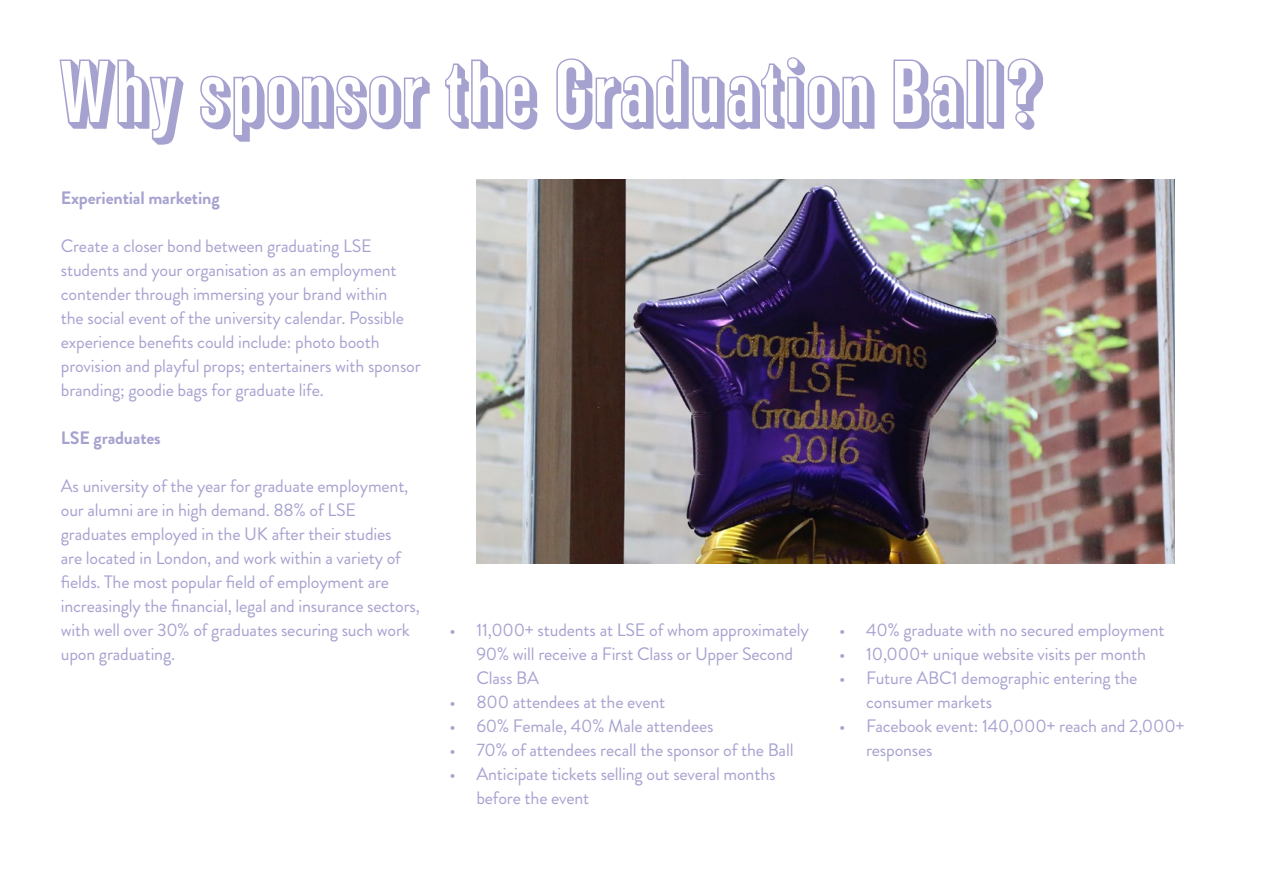
<style>
.page{position:relative;width:1263px;height:893px;background:#fff}
.page>*{position:absolute;margin:0;border:0;box-sizing:border-box;transform-origin:0 0}
.t1{font:500 90px "Shadow Gothic";color:#a6a2d0}
.t2{font:18px/24px "Brandon Grotesque";letter-spacing:-.01em;color:#a6a2d0}
.t3{font:700 18px "Brandon Grotesque";letter-spacing:-.01em;color:#a6a2d0}
</style>
<div class="page">
<img style="left:476px;top:180px;width:698px;height:384px">
<h1 class="t1" style="left:60px;top:38px;width:987px">Why sponsor the Graduation Ball?</h1>
<p class="t3" style="left:61px;top:185px;width:160px">Experiential marketing</p>
<p class="t2" style="left:61px;top:234px;width:361px">Create a closer bond between graduating LSE students and your organisation as an employment contender through immersing your brand within<br>the social event of the university calendar. Possible experience benefits could include: photo booth provision and playful props; entertainers with sponsor branding; goodie bags for graduate life.</p>
<p class="t3" style="left:61px;top:425px;width:101px">LSE graduates</p>
<p class="t2" style="left:61px;top:474px;width:361px">As university of the year for graduate employment, our alumni are in high demand. 88% of LSE graduates employed in the UK after their studies<br>are located in London, and work within a variety of fields. The most popular field of employment are increasingly the financial, legal and insurance sectors, with well over 30% of graduates securing such work upon graduating.</p>
<p class="t2" style="left:476px;top:618px;width:334px;text-indent:-27px">• 11,000+ students at LSE of whom approximately<br>90% will receive a First Class or Upper Second<br>Class BA</p>
<p class="t2" style="left:449px;top:690px;width:218px">• 800 attendees at the event</p>
<p class="t2" style="left:449px;top:714px;width:266px">• 60% Female, 40% Male attendees</p>
<p class="t2" style="left:449px;top:738px;width:346px">• 70% of attendees recall the sponsor of the Ball</p>
<p class="t2" style="left:476px;top:762px;width:301px;text-indent:-27px">• Anticipate tickets selling out several months before the event</p>
<p class="t2" style="left:839px;top:618px;width:327px">• 40% graduate with no secured employment</p>
<p class="t2" style="left:839px;top:642px;width:308px">• 10,000+ unique website visits per month</p>
<p class="t2" style="left:866px;top:666px;width:273px;text-indent:-27px">• Future ABC1 demographic entering the consumer markets</p>
<p class="t2" style="left:866px;top:714px;width:320px;text-indent:-27px">• Facebook event: 140,000+ reach and 2,000+ responses</p>
</div>
